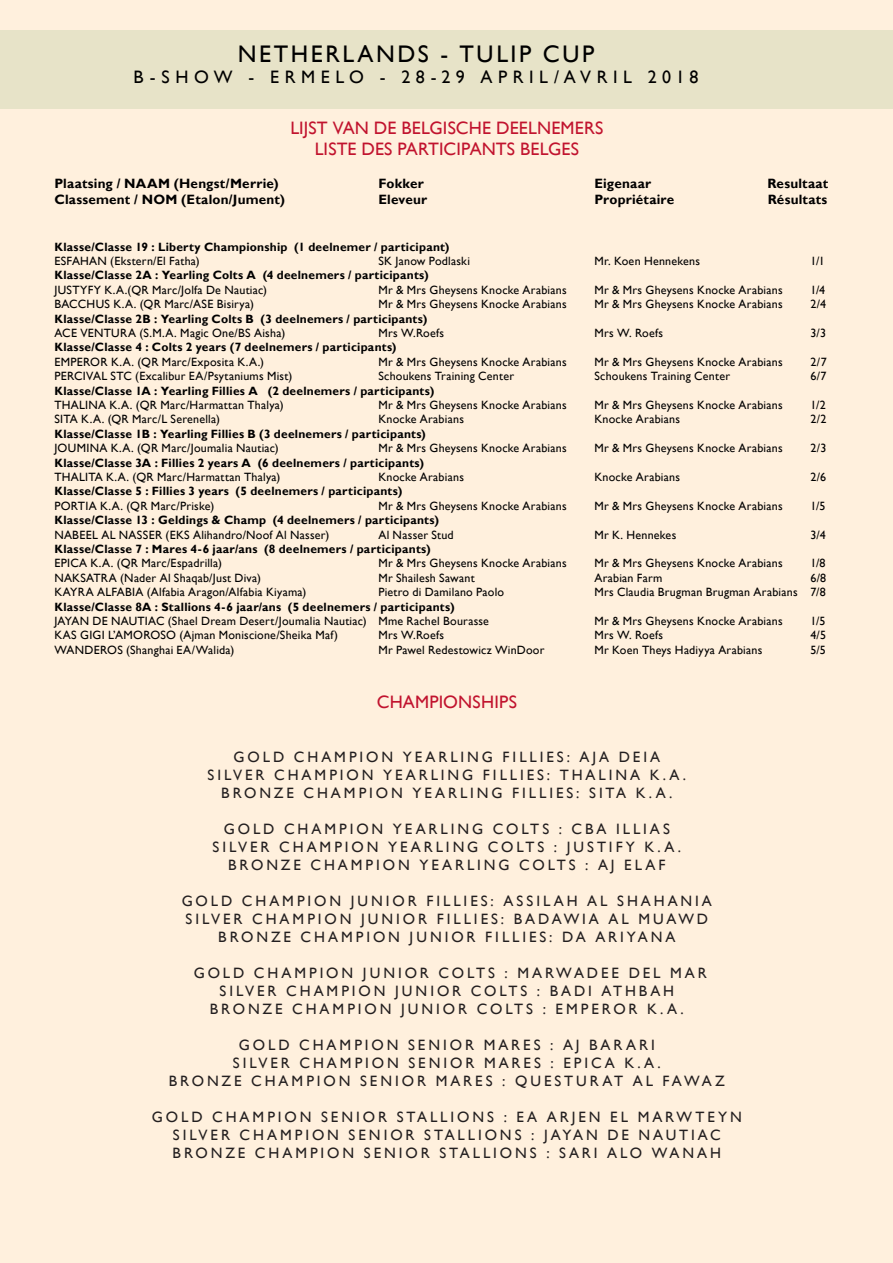
<style>
.page{position:relative;width:893px;height:1263px;background:#fff0dd}
.page>*{position:absolute;margin:0;border:0;box-sizing:border-box;transform-origin:0 0}
.t1{font:24px "Gill Sans";letter-spacing:.11em;color:#000}
.t2{font:18px "Gill Sans";letter-spacing:.01em;color:#c1132e}
.t3{font:18px "Gill Sans";letter-spacing:.305em;color:#000}
.t4{font:15px "Gill Sans";letter-spacing:.195em;color:#231f20}
.t5{font:700 13.5px "Gill Sans";letter-spacing:.015em;color:#000}
.t6{font:12px "Gill Sans";letter-spacing:.02em;color:#000}
.t7{font:700 12px "Gill Sans";letter-spacing:.02em;color:#000}
</style>
<div class="page">
<div style="left:0;top:30px;width:893px;height:78px;background:#e7e3c8"></div>
<p class="t1" style="left:238px;top:40px;width:358px">NETHERLANDS - TULIP CUP</p>
<p class="t3" style="left:134px;top:66px;width:566px">B-SHOW - ERMELO - 28-29 APRIL/AVRIL 2018</p>
<p class="t2" style="left:290px;top:117px;width:315px">LIJST VAN DE BELGISCHE DEELNEMERS</p>
<p class="t2" style="left:315px;top:139px;width:266px">LISTE DES PARTICIPANTS BELGES</p>
<p class="t5" style="left:54px;top:175px;width:226px">Plaatsing / NAAM (Hengst/Merrie)</p>
<p class="t5" style="left:378px;top:175px;width:47px">Fokker</p>
<p class="t5" style="left:594px;top:175px;width:58px">Eigenaar</p>
<p class="t5" style="left:767px;top:175px;width:63px">Resultaat</p>
<p class="t5" style="left:54px;top:191px;width:232px">Classement / NOM (Etalon/Jument)</p>
<p class="t5" style="left:378px;top:191px;width:50px">Eleveur</p>
<p class="t5" style="left:594px;top:191px;width:81px">Propriétaire</p>
<p class="t5" style="left:768px;top:191px;width:61px">Résultats</p>
<p class="t7" style="left:54px;top:239px;width:397px">Klasse/Classe 19 : Liberty Championship (1 deelnemer / participant)</p>
<p class="t6" style="left:54px;top:254px;width:147px">ESFAHAN (Ekstern/El Fatha)</p>
<p class="t6" style="left:378px;top:254px;width:93px">SK Janow Podlaski</p>
<p class="t6" style="left:594px;top:254px;width:107px">Mr. Koen Hennekens</p>
<p class="t6" style="left:810px;top:254px;width:16px">1/1</p>
<p class="t7" style="left:54px;top:268px;width:376px">Klasse/Classe 2A : Yearling Colts A (4 deelnemers / participants)</p>
<p class="t6" style="left:54px;top:283px;width:214px">JUSTYFY K.A.(QR Marc/Jolfa De Nautiac)</p>
<p class="t6" style="left:378px;top:283px;width:190px">Mr &amp; Mrs Gheysens Knocke Arabians</p>
<p class="t6" style="left:594px;top:283px;width:190px">Mr &amp; Mrs Gheysens Knocke Arabians</p>
<p class="t6" style="left:810px;top:283px;width:16px">1/4</p>
<p class="t6" style="left:54px;top:297px;width:201px">BACCHUS K.A. (QR Marc/ASE Bisirya)</p>
<p class="t6" style="left:378px;top:297px;width:190px">Mr &amp; Mrs Gheysens Knocke Arabians</p>
<p class="t6" style="left:594px;top:297px;width:190px">Mr &amp; Mrs Gheysens Knocke Arabians</p>
<p class="t6" style="left:810px;top:297px;width:17px">2/4</p>
<p class="t7" style="left:54px;top:311px;width:374px">Klasse/Classe 2B : Yearling Colts B (3 deelnemers / participants)</p>
<p class="t6" style="left:54px;top:326px;width:232px">ACE VENTURA (S.M.A. Magic One/BS Aisha)</p>
<p class="t6" style="left:378px;top:326px;width:67px">Mrs W.Roefs</p>
<p class="t6" style="left:594px;top:326px;width:70px">Mrs W. Roefs</p>
<p class="t6" style="left:810px;top:326px;width:17px">3/3</p>
<p class="t7" style="left:54px;top:340px;width:344px">Klasse/Classe 4 : Colts 2 years (7 deelnemers / participants)</p>
<p class="t6" style="left:54px;top:355px;width:211px">EMPEROR K.A. (QR Marc/Exposita K.A.)</p>
<p class="t6" style="left:378px;top:355px;width:190px">Mr &amp; Mrs Gheysens Knocke Arabians</p>
<p class="t6" style="left:594px;top:355px;width:190px">Mr &amp; Mrs Gheysens Knocke Arabians</p>
<p class="t6" style="left:810px;top:355px;width:18px">2/7</p>
<p class="t6" style="left:54px;top:369px;width:239px">PERCIVAL STC (Excalibur EA/Psytaniums Mist)</p>
<p class="t6" style="left:378px;top:369px;width:137px">Schoukens Training Center</p>
<p class="t6" style="left:594px;top:369px;width:137px">Schoukens Training Center</p>
<p class="t6" style="left:810px;top:369px;width:17px">6/7</p>
<p class="t7" style="left:54px;top:383px;width:381px">Klasse/Classe 1A : Yearling Fillies A (2 deelnemers / participants)</p>
<p class="t6" style="left:54px;top:398px;width:231px">THALINA K.A. (QR Marc/Harmattan Thalya)</p>
<p class="t6" style="left:378px;top:398px;width:190px">Mr &amp; Mrs Gheysens Knocke Arabians</p>
<p class="t6" style="left:594px;top:398px;width:190px">Mr &amp; Mrs Gheysens Knocke Arabians</p>
<p class="t6" style="left:810px;top:398px;width:17px">1/2</p>
<p class="t6" style="left:54px;top:412px;width:167px">SITA K.A. (QR Marc/L Serenella)</p>
<p class="t6" style="left:378px;top:412px;width:87px">Knocke Arabians</p>
<p class="t6" style="left:594px;top:412px;width:87px">Knocke Arabians</p>
<p class="t6" style="left:810px;top:412px;width:18px">2/2</p>
<p class="t7" style="left:54px;top:427px;width:373px">Klasse/Classe 1B : Yearling Fillies B (3 deelnemers / participants)</p>
<p class="t6" style="left:54px;top:441px;width:226px">JOUMINA K.A. (QR Marc/Joumalia Nautiac)</p>
<p class="t6" style="left:378px;top:441px;width:190px">Mr &amp; Mrs Gheysens Knocke Arabians</p>
<p class="t6" style="left:594px;top:441px;width:190px">Mr &amp; Mrs Gheysens Knocke Arabians</p>
<p class="t6" style="left:810px;top:441px;width:18px">2/3</p>
<p class="t7" style="left:54px;top:455px;width:371px">Klasse/Classe 3A : Fillies 2 years A (6 deelnemers / participants)</p>
<p class="t6" style="left:54px;top:470px;width:228px">THALITA K.A. (QR Marc/Harmattan Thalya)</p>
<p class="t6" style="left:378px;top:470px;width:87px">Knocke Arabians</p>
<p class="t6" style="left:594px;top:470px;width:87px">Knocke Arabians</p>
<p class="t6" style="left:810px;top:470px;width:17px">2/6</p>
<p class="t7" style="left:54px;top:484px;width:349px">Klasse/Classe 5 : Fillies 3 years (5 deelnemers / participants)</p>
<p class="t6" style="left:54px;top:499px;width:161px">PORTIA K.A. (QR Marc/Priske)</p>
<p class="t6" style="left:378px;top:499px;width:190px">Mr &amp; Mrs Gheysens Knocke Arabians</p>
<p class="t6" style="left:594px;top:499px;width:190px">Mr &amp; Mrs Gheysens Knocke Arabians</p>
<p class="t6" style="left:810px;top:499px;width:17px">1/5</p>
<p class="t7" style="left:54px;top:513px;width:386px">Klasse/Classe 13 : Geldings &amp; Champ (4 deelnemers / participants)</p>
<p class="t6" style="left:54px;top:528px;width:277px">NABEEL AL NASSER (EKS Alihandro/Noof Al Nasser)</p>
<p class="t6" style="left:378px;top:528px;width:77px">Al Nasser Stud</p>
<p class="t6" style="left:594px;top:528px;width:83px">Mr K. Hennekes</p>
<p class="t6" style="left:810px;top:528px;width:17px">3/4</p>
<p class="t7" style="left:54px;top:542px;width:378px">Klasse/Classe 7 : Mares 4-6 jaar/ans (8 deelnemers / participants)</p>
<p class="t6" style="left:54px;top:556px;width:169px">EPICA K.A. (QR Marc/Espadrilla)</p>
<p class="t6" style="left:378px;top:556px;width:190px">Mr &amp; Mrs Gheysens Knocke Arabians</p>
<p class="t6" style="left:594px;top:556px;width:190px">Mr &amp; Mrs Gheysens Knocke Arabians</p>
<p class="t6" style="left:810px;top:556px;width:17px">1/8</p>
<p class="t6" style="left:54px;top:571px;width:208px">NAKSATRA (Nader Al Shaqab/Just Diva)</p>
<p class="t6" style="left:378px;top:571px;width:98px">Mr Shailesh Sawant</p>
<p class="t6" style="left:594px;top:571px;width:70px">Arabian Farm</p>
<p class="t6" style="left:810px;top:571px;width:17px">6/8</p>
<p class="t6" style="left:54px;top:585px;width:254px">KAYRA ALFABIA (Alfabia Aragon/Alfabia Kiyama)</p>
<p class="t6" style="left:378px;top:585px;width:127px">Pietro di Damilano Paolo</p>
<p class="t6" style="left:594px;top:585px;width:233px">Mrs Claudia Brugman Brugman Arabians 7/8</p>
<p class="t7" style="left:54px;top:599px;width:402px">Klasse/Classe 8A : Stallions 4-6 jaar/ans (5 deelnemers / participants)</p>
<p class="t6" style="left:54px;top:614px;width:436px">JAYAN DE NAUTIAC (Shael Dream Desert/Joumalia Nautiac) Mme Rachel Bourasse</p>
<p class="t6" style="left:594px;top:614px;width:190px">Mr &amp; Mrs Gheysens Knocke Arabians</p>
<p class="t6" style="left:810px;top:614px;width:17px">1/5</p>
<p class="t6" style="left:54px;top:628px;width:285px">KAS GIGI L’AMOROSO (Ajman Moniscione/Sheika Maf)</p>
<p class="t6" style="left:378px;top:628px;width:67px">Mrs W.Roefs</p>
<p class="t6" style="left:594px;top:628px;width:70px">Mrs W. Roefs</p>
<p class="t6" style="left:810px;top:628px;width:17px">4/5</p>
<p class="t6" style="left:54px;top:643px;width:182px">WANDEROS (Shanghai EA/Walida)</p>
<p class="t6" style="left:378px;top:643px;width:168px">Mr Pawel Redestowicz WinDoor</p>
<p class="t6" style="left:594px;top:643px;width:170px">Mr Koen Theys Hadiyya Arabians</p>
<p class="t6" style="left:810px;top:643px;width:17px">5/5</p>
<p class="t2" style="left:377px;top:691px;width:142px">CHAMPIONSHIPS</p>
<p class="t4" style="left:234px;top:748px;width:428px">GOLD CHAMPION YEARLING FILLIES: AJA DEIA</p>
<p class="t4" style="left:207px;top:766px;width:480px">SILVER CHAMPION YEARLING FILLIES: THALINA K.A.</p>
<p class="t4" style="left:221px;top:784px;width:453px">BRONZE CHAMPION YEARLING FILLIES: SITA K.A.</p>
<p class="t4" style="left:224px;top:820px;width:448px">GOLD CHAMPION YEARLING COLTS : CBA ILLIAS</p>
<p class="t4" style="left:213px;top:838px;width:470px">SILVER CHAMPION YEARLING COLTS : JUSTIFY K.A.</p>
<p class="t4" style="left:228px;top:856px;width:439px">BRONZE CHAMPION YEARLING COLTS : AJ ELAF</p>
<p class="t4" style="left:182px;top:892px;width:532px">GOLD CHAMPION JUNIOR FILLIES: ASSILAH AL SHAHANIA</p>
<p class="t4" style="left:185px;top:910px;width:524px">SILVER CHAMPION JUNIOR FILLIES: BADAWIA AL MUAWD</p>
<p class="t4" style="left:218px;top:928px;width:458px">BRONZE CHAMPION JUNIOR FILLIES: DA ARIYANA</p>
<p class="t4" style="left:194px;top:964px;width:515px">GOLD CHAMPION JUNIOR COLTS : MARWADEE DEL MAR</p>
<p class="t4" style="left:220px;top:982px;width:456px">SILVER CHAMPION JUNIOR COLTS : BADI ATHBAH</p>
<p class="t4" style="left:210px;top:1000px;width:475px">BRONZE CHAMPION JUNIOR COLTS : EMPEROR K.A.</p>
<p class="t4" style="left:239px;top:1036px;width:417px">GOLD CHAMPION SENIOR MARES : AJ BARARI</p>
<p class="t4" style="left:233px;top:1054px;width:430px">SILVER CHAMPION SENIOR MARES : EPICA K.A.</p>
<p class="t4" style="left:169px;top:1072px;width:557px">BRONZE CHAMPION SENIOR MARES : QUESTURAT AL FAWAZ</p>
<p class="t4" style="left:152px;top:1108px;width:591px">GOLD CHAMPION SENIOR STALLIONS : EA ARJEN EL MARWTEYN</p>
<p class="t4" style="left:173px;top:1126px;width:549px">SILVER CHAMPION SENIOR STALLIONS : JAYAN DE NAUTIAC</p>
<p class="t4" style="left:173px;top:1144px;width:550px">BRONZE CHAMPION SENIOR STALLIONS : SARI ALO WANAH</p>
</div>
